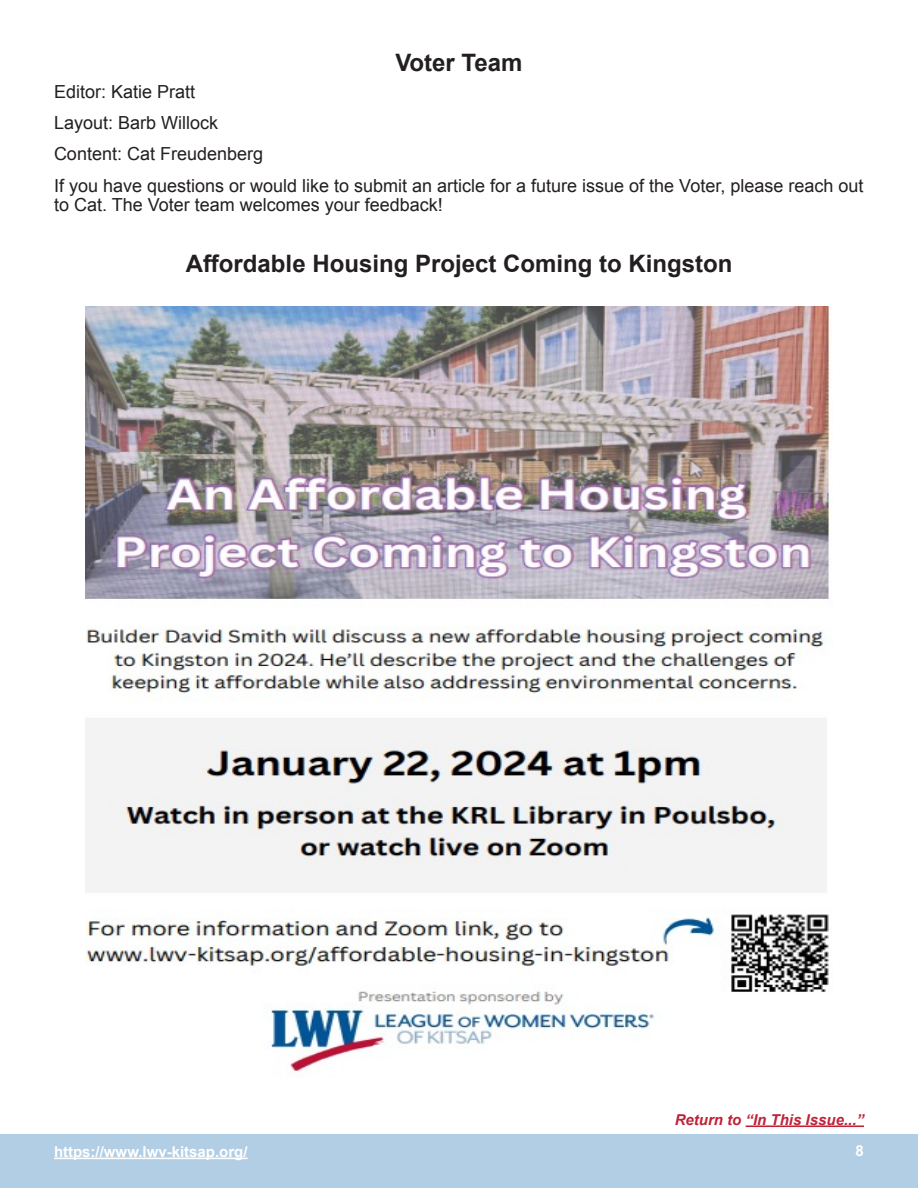
<style>
.page{position:relative;width:918px;height:1188px;background:#fff}
.page>*{position:absolute;margin:0;border:0;box-sizing:border-box;transform-origin:0 0}
.Main_Text{font:700 24px "Arial";color:#231f20}
.Main_Text-2{font:18px/31.3px "Arial";color:#231f20}
.t1{font:700 15px "Arial";color:#fff}
.Return_to_Front_Page{font:italic 700 15px "Arial";color:#bf2339}
</style>
<div class="page">
<div style="left:0;top:1134px;width:918px;height:54px;background:#b2cee5"></div>
<hr style="left:54px;top:1158px;width:194px;height:1px;background:#fff">
<hr style="left:746px;top:1125px;width:118px;height:2px;background:#bf2339">
<img style="left:85px;top:307px;width:748px;height:766px">
<p class="Main_Text" style="left:395px;top:47px;width:129px">Voter Team</p>
<p class="Main_Text-2" style="left:54px;top:76px;width:811px">Editor: Katie Pratt<br>Layout: Barb Willock<br>Content: Cat Freudenberg<br>If you have questions or would like to submit an article for a future issue of the Voter, please reach out</p>
<p class="Main_Text-2" style="left:54px;top:190px;width:390px">to Cat. The Voter team welcomes your feedback!</p>
<p class="Main_Text" style="left:186px;top:248px;width:548px">Affordable Housing Project Coming to Kingston</p>
<p class="Return_to_Front_Page" style="left:675px;top:1110px;width:191px">Return to “In This Issue...”</p>
<p class="t1" style="left:54px;top:1142px;width:195px">https://www.lwv-kitsap.org/</p>
<p class="t1" style="left:856px;top:1141px;width:10px">8</p>
</div>
